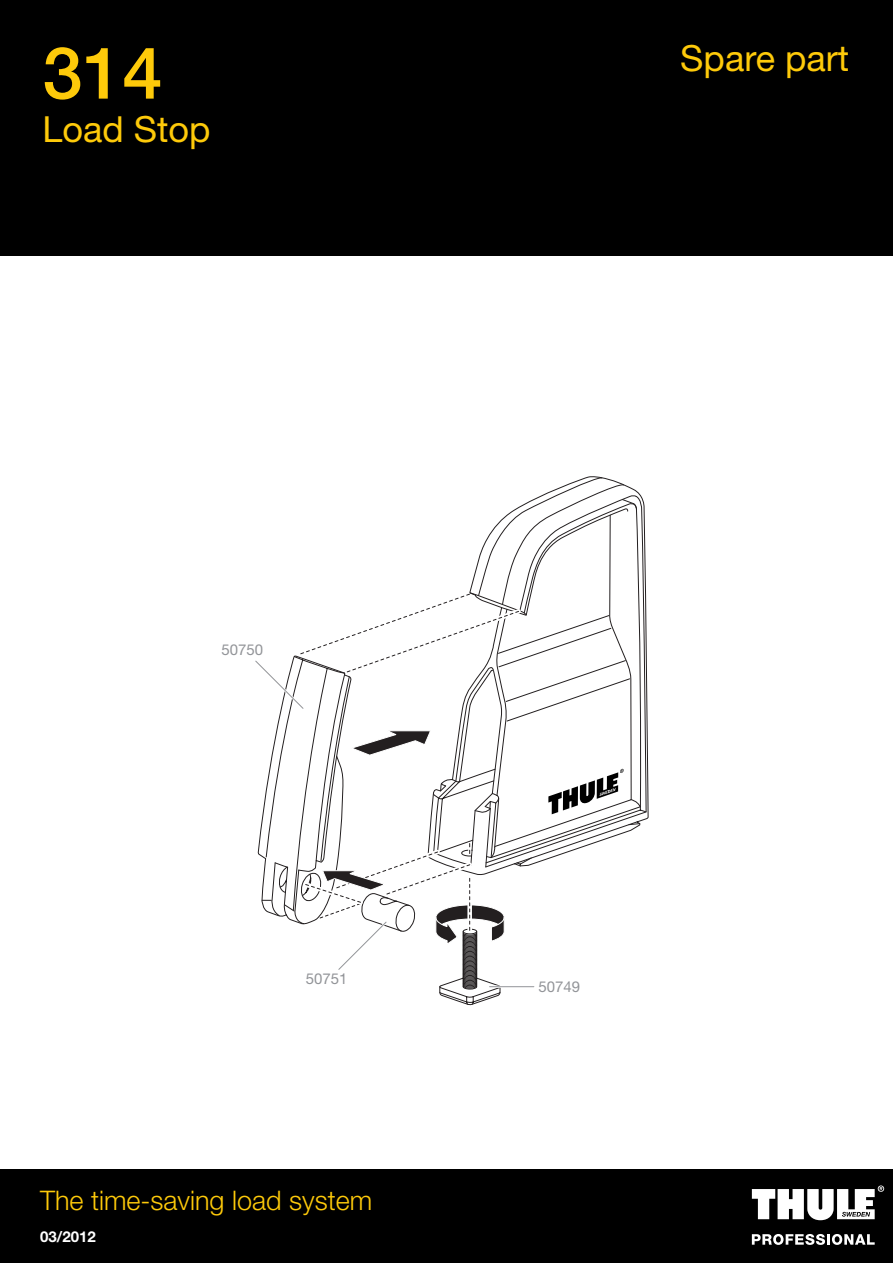
<style>
.page{position:relative;width:893px;height:1263px;background:#fff}
.page>*{position:absolute;margin:0;border:0;box-sizing:border-box;transform-origin:0 0}
.t1{font:500 72px "Helvetica Neue";color:#feca0a}
.t2{font:36px "Helvetica Neue";color:#feca0a}
.t3{font:300 27px "Helvetica Neue";color:#feca0a}
.t4{font:15px "Helvetica Neue";color:#929498}
.sidfot_vänster{font:700 15px "Helvetica Neue";color:#fff}
</style>
<div class="page">
<div style="left:0;top:0;width:893px;height:255px;background:#000"></div>
<svg style="left:542px;top:477px;width:99px;height:18px"></svg>
<svg style="left:255px;top:495px;width:392px;height:511px"></svg>
<hr style="left:490px;top:985px;width:44px;height:3px;background:#fff">
<hr style="left:490px;top:986px;width:44px;height:1px;background:#929498">
<div style="left:0;top:1169px;width:893px;height:94px;background:#000"></div>
<svg style="left:752px;top:1185px;width:132px;height:35px"></svg>
<svg style="left:752px;top:1234px;width:123px;height:11px"></svg>
<p class="t1" style="left:43px;top:30px;width:122px">314</p>
<p class="t2" style="left:43px;top:108px;width:170px">Load Stop</p>
<p class="t2" style="left:680px;top:37px;width:170px">Spare part</p>
<p class="t4" style="left:222px;top:641px;width:43px">50750</p>
<p class="t4" style="left:306px;top:969px;width:43px">50751</p>
<p class="t3" style="left:40px;top:1184px;width:334px">The time-saving load system</p>
<p class="sidfot_vänster" style="left:40px;top:1228px;width:57px">03/2012</p>
<p class="t4" style="left:539px;top:978px;width:43px">50749</p>
</div>
